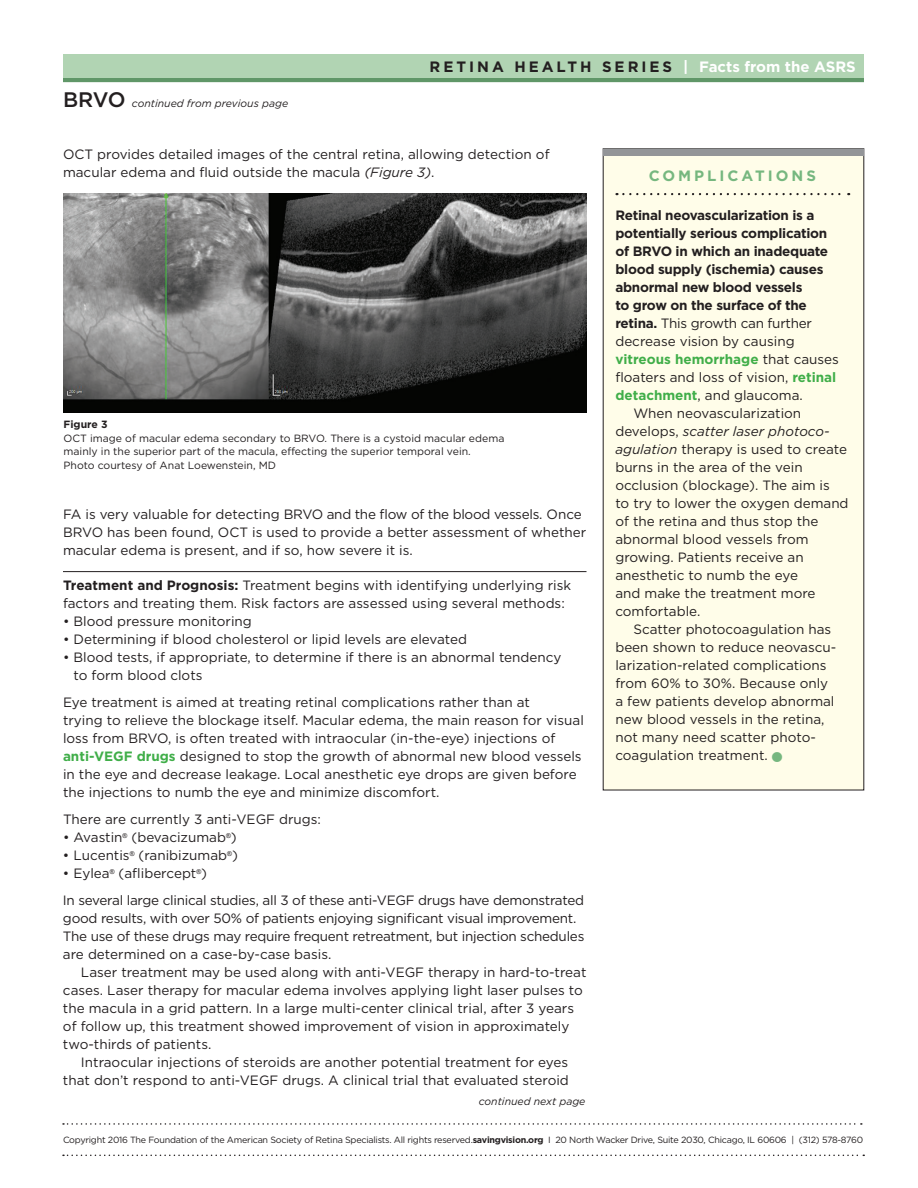
<style>
.page{position:relative;width:918px;height:1188px;background:#fff}
.page>*{position:absolute;margin:0;border:0;box-sizing:border-box;transform-origin:0 0}
.t1{font:700 15px "Gotham";letter-spacing:.2em;color:#231f20}
.t2{font:700 15px "Gotham";letter-spacing:.2em;color:#76b77f}
.t3{font:13.5px/18px "Gotham";color:#231f20}
.t4{font:13.5px/18px "Gotham";letter-spacing:-.02em;color:#231f20}
.t5{font:700 13.5px "Gotham";letter-spacing:-.02em;color:#231f20}
.t6{font:italic 13.5px "Gotham";color:#231f20}
.t7{font:700 13.5px "Gotham";color:#40ae49}
.t8{font:10.5px/13.5px "Gotham";color:#231f20}
.t9{font:italic 10.5px "Gotham";color:#231f20}
.t10{font:700 10.5px "Gotham";color:#231f20}
.t11{font:9px "Gotham";letter-spacing:-.025em;color:#231f20}
.s1{font-weight:500;font-style:normal;font-size:21px}
.s2{color:#fff}
.s3{font-style:italic}
.s4{font-weight:700}
.s5{font-weight:700;color:#40ae49}
.s6{font-weight:400;color:#231f20}
.s7{font-style:normal}
</style>
<div class="page">
<hr style="left:63px;top:78px;width:801px;height:4px;background:#609768">
<div style="left:63px;top:54px;width:801px;height:24px;background:#b1d4b3"></div>
<hr style="left:63px;top:571px;width:523px;height:1px;background:#231f20">
<svg style="left:63px;top:1123px;width:799px;height:2px"></svg>
<svg style="left:63px;top:1155px;width:801px;height:1px"></svg>
<img style="left:64px;top:194px;width:522px;height:218px">
<div style="left:603px;top:149px;width:261px;height:641px;background:#fffde9"></div>
<div style="left:603px;top:148px;width:261px;height:8px;background:#939598"></div>
<svg style="left:623px;top:193px;width:226px;height:2px"></svg>
<p class="t9" style="left:63px;top:96px;width:227px"><span class="s1">BRVO</span> continued from previous page</p>
<p class="t1" style="left:429px;top:57px;width:428px">RETINA HEALTH SERIES <span class="s2">| Factsfrom the ASRS</span></p>
<p class="t3" style="left:63px;top:145px;width:488px">OCT provides detailed images of the central retina, allowing detection of macular edema and fluid outside the macula <span class="s3">(Figure 3)</span>.</p>
<p class="t10" style="left:64px;top:418px;width:46px">Figure 3</p>
<p class="t8" style="left:64px;top:431px;width:442px">OCT image of macular edema secondary to BRVO. There is a cystoid macular edema mainly in the superior part of the macula, effecting the superior temporal vein.<br>Photo courtesy of Anat Loewenstein, MD</p>
<p class="t3" style="left:63px;top:505px;width:525px">FA is very valuable for detecting BRVO and the flow of the blood vessels. Once<br>BRVO has been found, OCT is used to provide a better assessment of whether macular edema is present, and if so, how severe it is.</p>
<p class="t3" style="left:63px;top:576px;width:510px"><span class="s4">Treatment and Prognosis:</span> Treatment begins with identifying underlying risk factors and treating them. Risk factors are assessed using several methods:</p>
<p class="t3" style="left:63px;top:612px;width:190px">• Blood pressure monitoring</p>
<p class="t3" style="left:63px;top:630px;width:406px">• Determining if blood cholesterol or lipid levels are elevated</p>
<p class="t3" style="left:74px;top:648px;width:489px;text-indent:-11px">• Blood tests, if appropriate, to determine if there is an abnormal tendency to form blood clots</p>
<p class="t3" style="left:63px;top:693px;width:522px">Eye treatment is aimed at treating retinal complications rather than at<br>trying to relieve the blockage itself. Macular edema, the main reason for visual loss from BRVO, is often treated with intraocular (in-the-eye) injections of <span class="s5">anti-VEGF drugs</span> designed to stop the growth of abnormal new blood vessels in the eye and decrease leakage. Local anesthetic eye drops are given before the injections to numb the eye and minimize discomfort.</p>
<p class="t3" style="left:63px;top:810px;width:260px">There are currently 3 anti-VEGF drugs:</p>
<p class="t3" style="left:63px;top:828px;width:175px">• Avastin<sup>®</sup> (bevacizumab<sup>®</sup>)</p>
<p class="t3" style="left:63px;top:846px;width:176px">• Lucentis<sup>®</sup> (ranibizumab<sup>®</sup>)</p>
<p class="t4" style="left:63px;top:859px;width:523px;line-height:27px">• Eylea<sup>®</sup> (aflibercept<sup>®</sup>)<br>In several large clinical studies, all 3 of these anti-VEGF drugs have demonstrated</p>
<p class="t4" style="left:63px;top:909px;width:523px">good results, with over 50% of patients enjoying significant visual improvement.<br>The use of these drugs may require frequent retreatment, but injection schedules are determined on a case-by-case basis.</p>
<p class="t3" style="left:63px;top:963px;width:525px;text-indent:18px">Laser treatment may be used along with anti-VEGF therapy in hard-to-treat cases. Laser therapy for macular edema involves applying light laser pulses to the macula in a grid pattern. In a large multi-center clinical trial, after 3 years of follow up, this treatment showed improvement of vision in approximately two-thirds of patients.</p>
<p class="t3" style="left:63px;top:1053px;width:507px;text-align:right">Intraocular injections of steroids are another potential treatment for eyes that don’t respond to anti-VEGF drugs. A clinical trial that evaluated steroid</p>
<p class="t9" style="left:479px;top:1095px;width:108px">continued next page</p>
<p class="t2" style="left:649px;top:166px;width:169px">COMPLICATIONS</p>
<p class="t5" style="left:615px;top:207px;width:201px">Retinal neovascularization is a</p>
<p class="t5" style="left:615px;top:225px;width:213px">potentially serious complication</p>
<p class="t5" style="left:615px;top:243px;width:214px">of BRVO in which an inadequate</p>
<p class="t5" style="left:615px;top:261px;width:210px">blood supply (ischemia) causes</p>
<p class="t5" style="left:615px;top:279px;width:189px">abnormal new blood vessels</p>
<p class="t5" style="left:615px;top:297px;width:193px">to grow on the surface of the</p>
<p class="t4" style="left:615px;top:314px;width:198px"><span class="s4">retina.</span> This growth can further</p>
<p class="t3" style="left:615px;top:332px;width:181px">decrease vision by causing</p>
<p class="t7" style="left:615px;top:351px;width:225px">vitreous hemorrhage <span class="s6">that causes</span></p>
<p class="t3" style="left:615px;top:368px;width:222px">floaters and loss of vision, <span class="s5">retinal</span></p>
<p class="t3" style="left:615px;top:386px;width:189px"><span class="s5">detachment</span>, and glaucoma.</p>
<p class="t3" style="left:633px;top:404px;width:169px">When neovascularization</p>
<p class="t6" style="left:615px;top:423px;width:216px"><span class="s7">develops,</span> scatter laser photoco-</p>
<p class="t3" style="left:615px;top:440px;width:233px"><span class="s3">agulation</span> therapy is used to create</p>
<p class="t3" style="left:615px;top:458px;width:189px">burns in the area of the vein</p>
<p class="t3" style="left:615px;top:476px;width:216px">occlusion (blockage). The aim is</p>
<p class="t3" style="left:615px;top:494px;width:235px">to try to lower the oxygen demand</p>
<p class="t3" style="left:615px;top:512px;width:205px">of the retina and thus stop the</p>
<p class="t3" style="left:615px;top:530px;width:195px">abnormal blood vessels from</p>
<p class="t3" style="left:615px;top:548px;width:190px">growing. Patients receive an</p>
<p class="t3" style="left:615px;top:566px;width:184px">anesthetic to numb the eye</p>
<p class="t3" style="left:615px;top:584px;width:202px">and make the treatment more</p>
<p class="t3" style="left:615px;top:602px;width:87px">comfortable.</p>
<p class="t3" style="left:633px;top:620px;width:199px">Scatter photocoagulation has</p>
<p class="t3" style="left:615px;top:638px;width:223px">been shown to reduce neovascu-</p>
<p class="t3" style="left:615px;top:656px;width:213px">larization-related complications</p>
<p class="t3" style="left:615px;top:674px;width:214px">from 60% to 30%. Because only</p>
<p class="t3" style="left:615px;top:692px;width:221px">a few patients develop abnormal</p>
<p class="t3" style="left:615px;top:710px;width:211px">new blood vessels in the retina,</p>
<p class="t3" style="left:615px;top:728px;width:200px">not many need scatter photo-</p>
<p class="t3" style="left:615px;top:746px;width:154px">coagulation treatment.</p>
<p class="t11" style="left:63px;top:1134px;width:802px">Copyright 2016 The Foundation of the American Society of Retina Specialists. All rights reserved.<span class="s4">savingvision.org</span> I 20 North Wacker Drive, Suite 2030, Chicago, IL 60606 | (312) 578-8760</p>
</div>
